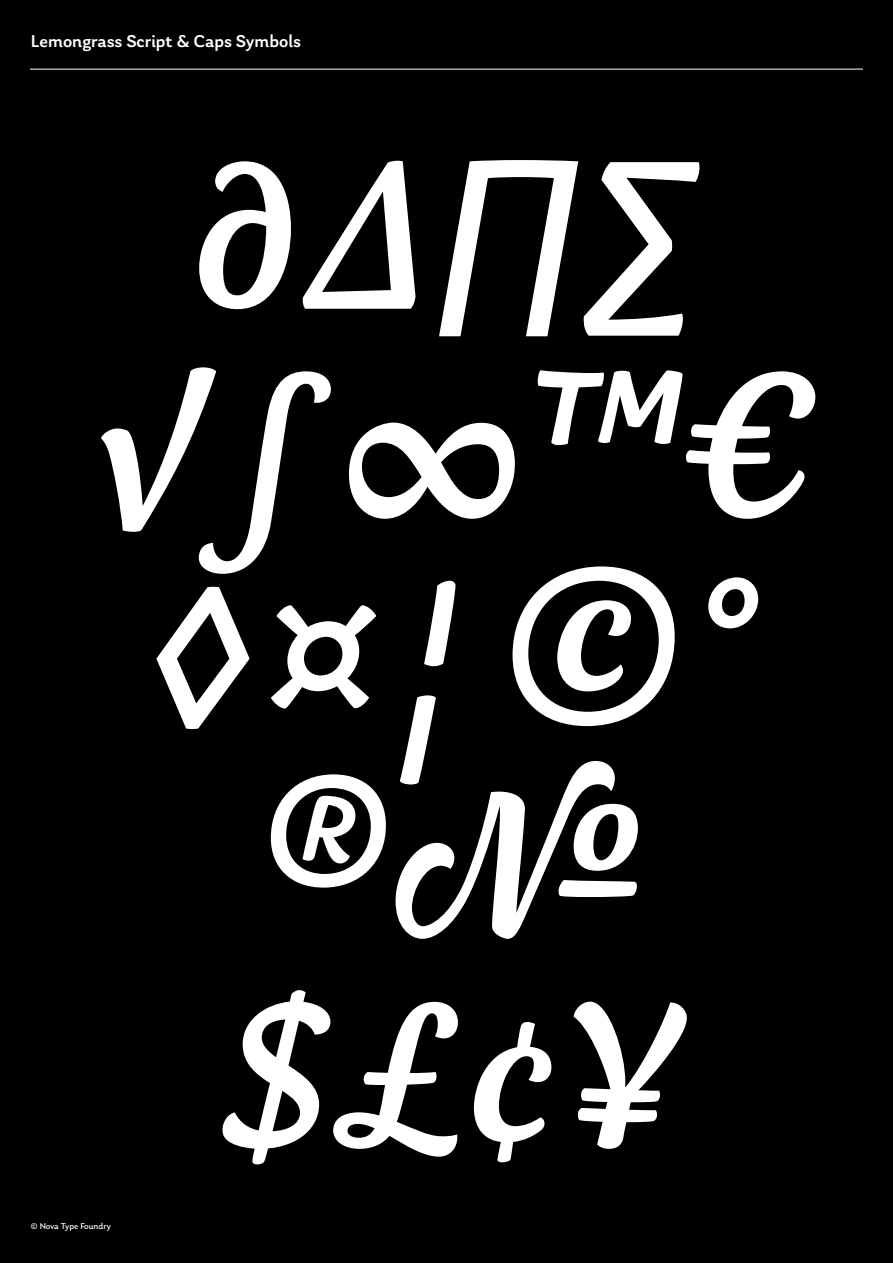
<style>
.page{position:relative;width:893px;height:1263px;background:#000}
.page>*{position:absolute;margin:0;border:0;box-sizing:border-box;transform-origin:0 0}
.t1{font:210px/210px "Lemongrass Caps";color:#fff;text-align:center}
.t2{font:500 18px "Laca";color:#fff}
.t3{font:9px "Laca";color:#fff}
</style>
<div class="page">
<hr style="left:30px;top:69px;width:833px;height:1px;background:#fff">
<p class="t2" style="left:31px;top:30px;width:272px">Lemongrass Script &amp; Caps Symbols</p>
<h1 class="t1" style="left:82px;top:135px;width:731px">∂∆∏∑ √∫∞™€ ◊¤¦©° ®№ $£¢¥</h1>
<p class="t3" style="left:31px;top:1221px;width:81px">© Nova Type Foundry</p>
</div>
